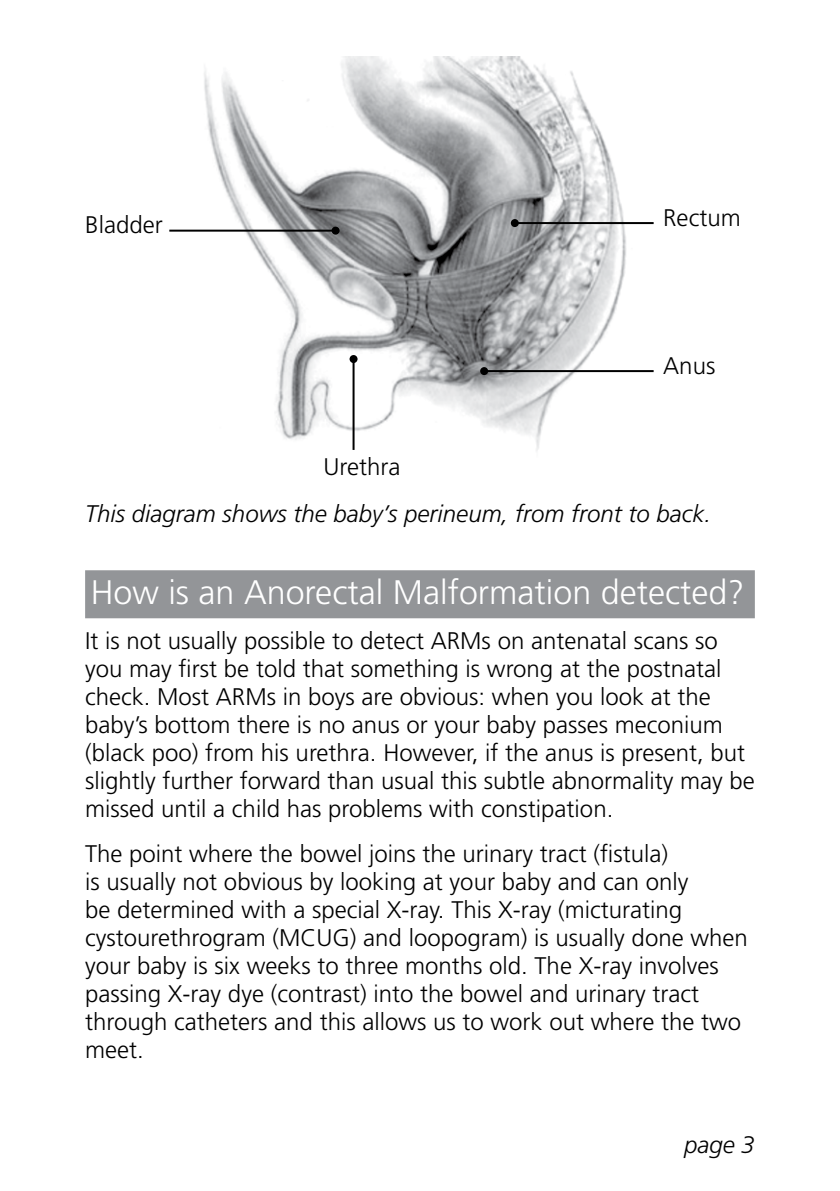
<style>
.page{position:relative;width:840px;height:1191px;background:#fff}
.page>*{position:absolute;margin:0;border:0;box-sizing:border-box;transform-origin:0 0}
.t1{font:300 34px "Frutiger";color:#fff}
.t2{font:300 24px/28px "Frutiger";color:#000}
.t3{font:italic 300 24px "Frutiger";color:#000}
</style>
<div class="page">
<div style="left:85px;top:570px;width:669px;height:48px;background:#939598"></div>
<img style="left:196px;top:57px;width:447px;height:394px">
<hr style="left:514px;top:222px;width:139px;height:2px;background:#000">
<div style="left:510px;top:219px;width:8px;height:8px;background:#000;border-radius:50%"></div>
<hr style="left:169px;top:230px;width:166px;height:2px;background:#000">
<div style="left:331px;top:227px;width:8px;height:8px;background:#000;border-radius:50%"></div>
<hr style="left:352px;top:359px;width:2px;height:91px;background:#000">
<div style="left:349px;top:355px;width:8px;height:8px;background:#000;border-radius:50%"></div>
<hr style="left:484px;top:370px;width:169px;height:2px;background:#000">
<div style="left:480px;top:367px;width:8px;height:8px;background:#000;border-radius:50%"></div>
<p class="t2" style="left:85px;top:211px;width:79px">Bladder</p>
<p class="t2" style="left:663px;top:203px;width:79px">Rectum</p>
<p class="t2" style="left:323px;top:452px;width:78px">Urethra</p>
<p class="t2" style="left:663px;top:351px;width:54px">Anus</p>
<p class="t3" style="left:85px;top:500px;width:627px">This diagram shows the baby’s perineum, from front to back.</p>
<h1 class="t1" style="left:91px;top:573px;width:655px">How is an Anorectal Malformation detected?</h1>
<p class="t2" style="left:85px;top:627px;width:670px">It is not usually possible to detect ARMs on antenatal scans so you may first be told that something is wrong at the postnatal check. Most ARMs in boys are obvious: when you look at the baby’s bottom there is no anus or your baby passes meconium (black poo) from his urethra. However, if the anus is present, but slightly further forward than usual this subtle abnormality may be missed until a child has problems with constipation.</p>
<p class="t2" style="left:85px;top:840px;width:663px">The point where the bowel joins the urinary tract (fistula)<br>is usually not obvious by looking at your baby and can only<br>be determined with a special X-ray. This X-ray (micturating cystourethrogram (MCUG) and loopogram) is usually done when your baby is six weeks to three months old. The X-ray involves passing X-ray dye (contrast) into the bowel and urinary tract through catheters and this allows us to work out where the two meet.</p>
<p class="t3" style="left:683px;top:1131px;width:72px">page 3</p>
</div>
